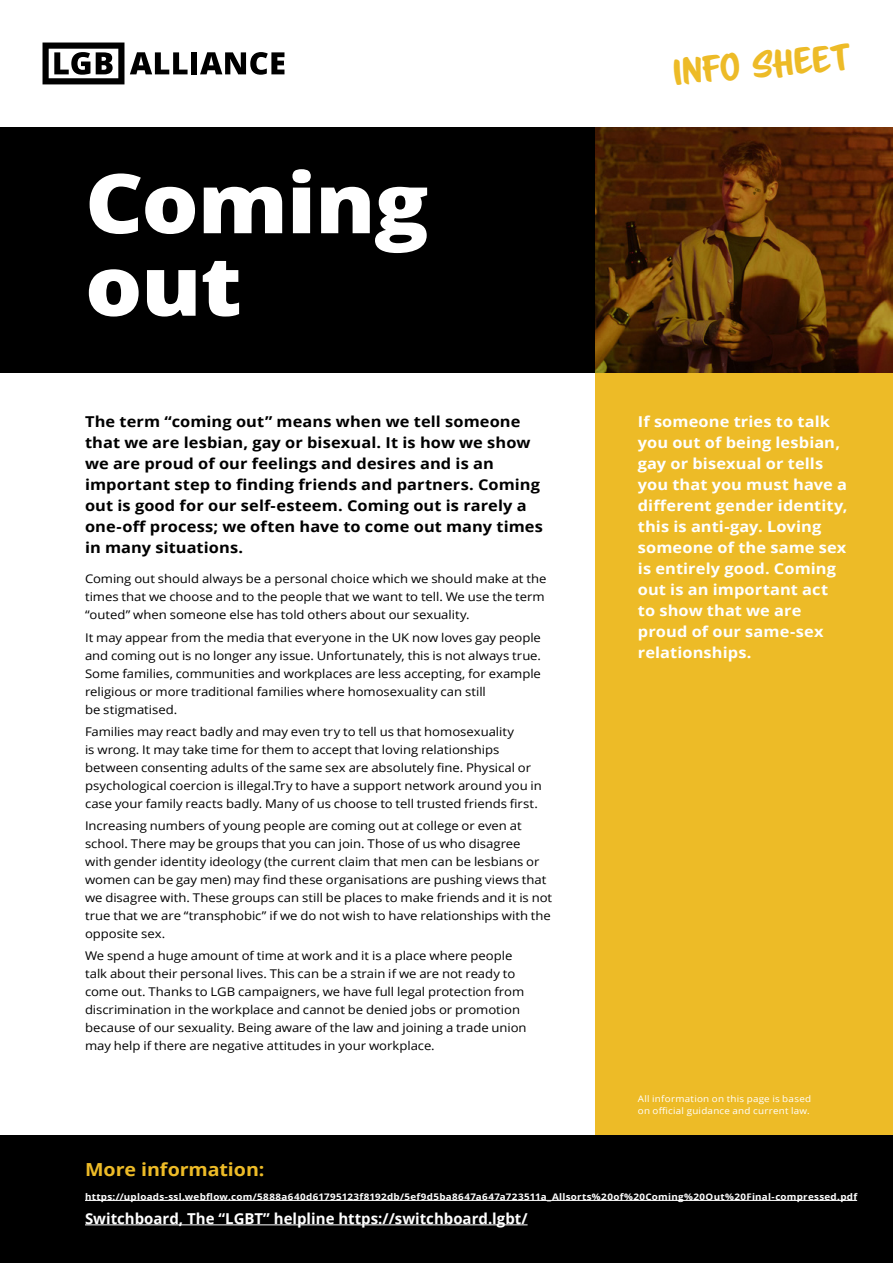
<style>
.page{position:relative;width:893px;height:1263px;background:#fff}
.page>*{position:absolute;margin:0;border:0;box-sizing:border-box;transform-origin:0 0}
.t1{font:800 82.5px/82.5px "Open Sans";letter-spacing:-.01em;color:#fff;scale:1.09 1}
.t2{font:32.85px "Scriptorama Markdown JF";color:#edbb27;scale:1.09 1}
.t3{font:700 18px "Open Sans";letter-spacing:-.005em;color:#edbb27;scale:1.09 1}
.t4{font:700 15px/21px "Open Sans";letter-spacing:.005em;color:#000;scale:1.09 1}
.t5{font:700 15px/21px "Open Sans";letter-spacing:.005em;color:#fff;scale:1.09 1}
.t6{font:700 15px "Open Sans";letter-spacing:.005em;color:#fff}
.t7{font:12px/18px "Open Sans";letter-spacing:-.005em;color:#000;scale:1.09 1}
.t8{font:700 9px "Open Sans";letter-spacing:.03em;color:#fff;scale:1.09 1}
.t9{font:9px/12px "Open Sans";letter-spacing:.025em;color:#fff;scale:1.09 1}
</style>
<div class="page">
<div style="left:595px;top:373px;width:298px;height:762px;background:#edbb27"></div>
<div style="left:0;top:1135px;width:893px;height:128px;background:#000"></div>
<svg style="left:130px;top:52px;width:58px;height:22px"></svg>
<div style="left:191px;top:52px;width:6px;height:22px;background:#000"></div>
<svg style="left:200px;top:52px;width:84px;height:23px"></svg>
<svg style="left:43px;top:43px;width:81px;height:41px"></svg>
<div style="left:0;top:128px;width:595px;height:245px;background:#000"></div>
<img style="left:595px;top:128px;width:298px;height:245px">
<hr style="left:85px;top:1200px;width:772px;height:1px;background:#fff">
<hr style="left:85px;top:1224px;width:443px;height:1px;background:#fff">
<h1 class="t1" style="left:85px;top:158px;width:317px">Coming out</h1>
<p class="t4" style="left:85px;top:410px;width:422px">The term “coming out” means when we tell someone that we are lesbian, gay or bisexual. It is how we show we are proud of our feelings and desires and is an important step to finding friends and partners. Coming out is good for our self-esteem. Coming out is rarely a one-off process; we often have to come out many times in many situations.</p>
<p class="t7" style="left:85px;top:570px;width:425px">Coming out should always be a personal choice which we should make at the times that we choose and to the people that we want to tell. We use the term “outed” when someone else has told others about our sexuality.</p>
<p class="t7" style="left:85px;top:628px;width:420px">It may appear from the media that everyone in the UK now loves gay people and coming out is no longer any issue. Unfortunately, this is not always true.<br>Some families, communities and workplaces are less accepting, for example religious or more traditional families where homosexuality can still<br>be stigmatised.</p>
<p class="t7" style="left:85px;top:722px;width:421px">Families may react badly and may even try to tell us that homosexuality<br>is wrong. It may take time for them to accept that loving relationships between consenting adults of the same sex are absolutely fine. Physical or psychological coercion is illegal.Try to have a support network around you in case your family reacts badly. Many of us choose to tell trusted friends first.</p>
<p class="t7" style="left:85px;top:816px;width:430px">Increasing numbers of young people are coming out at college or even at school. There may be groups that you can join. Those of us who disagree<br>with gender identity ideology (the current claim that men can be lesbians or women can be gay men) may find these organisations are pushing views that we disagree with. These groups can still be places to make friends and it is not true that we are “transphobic” if we do not wish to have relationships with the opposite sex.</p>
<p class="t7" style="left:85px;top:947px;width:407px">We spend a huge amount of time at work and it is a place where people talk about their personal lives. This can be a strain if we are not ready to come out. Thanks to LGB campaigners, we have full legal protection from discrimination in the workplace and cannot be denied jobs or promotion because of our sexuality. Being aware of the law and joining a trade union may help if there are negative attitudes in your workplace.</p>
<h2 class="t2" style="left:671px;top:51px;width:164px;rotate:-5deg">Info sheet</h2>
<p class="t5" style="left:638px;top:410px;width:194px">If someone tries to talk you out of being lesbian, gay or bisexual or tells you that you must have a different gender identity, this is anti-gay. Loving someone of the same sex is entirely good. Coming out is an important act to show that we are proud of our same-sex relationships.</p>
<p class="t9" style="left:638px;top:1093px;width:161px">All information on this page is based on official guidance and current law.</p>
<h3 class="t3" style="left:85px;top:1156px;width:166px">More information:</h3>
<p class="t8" style="left:85px;top:1190px;width:710px">https://uploads-ssl.webflow.com/5888a640d61795123f8192db/5ef9d5ba8647a647a723511a_Allsorts%20of%20Coming%20Out%20Final-compressed.pdf</p>
<p class="t6" style="left:85px;top:1208px;width:444px">Switchboard, The “LGBT” helpline https://switchboard.lgbt/</p>
</div>
